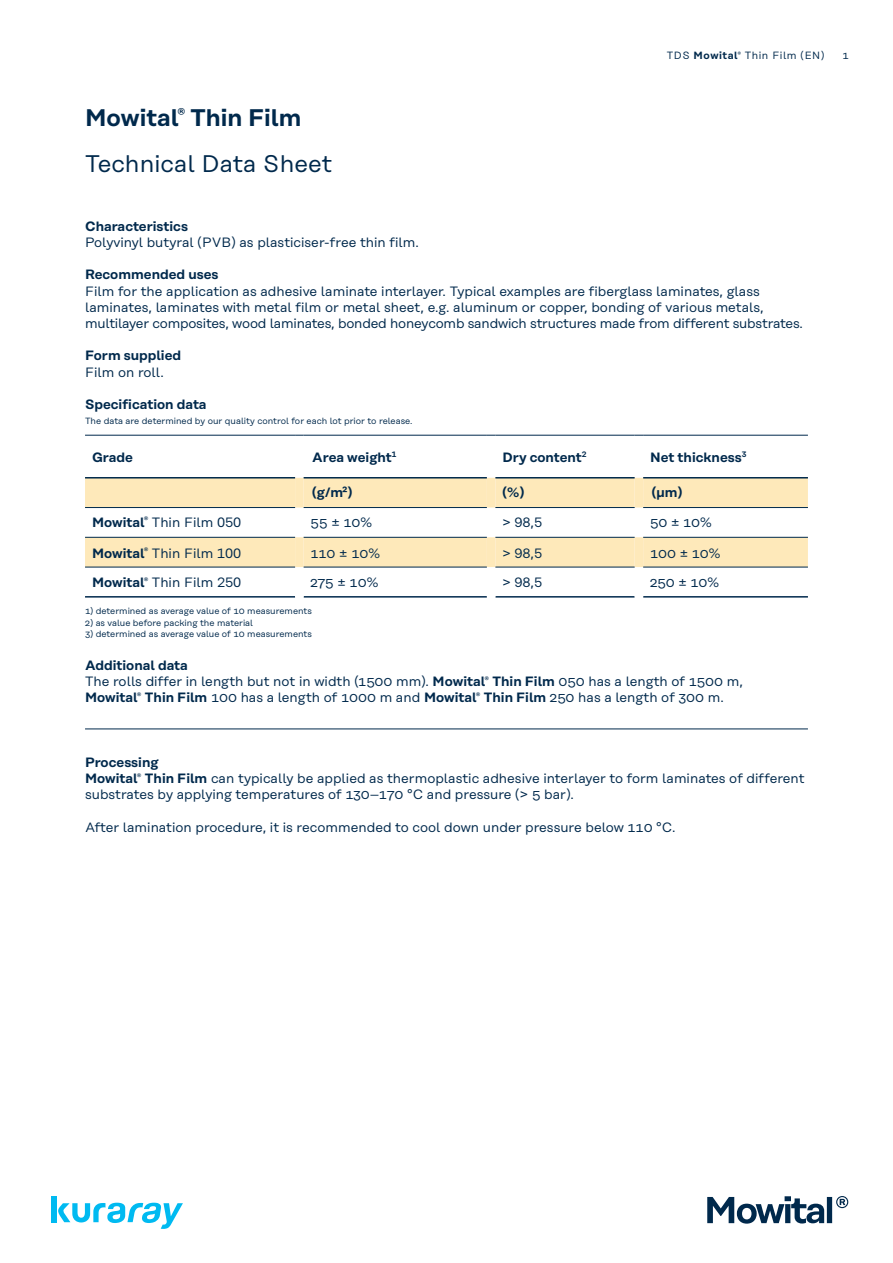
<style>
.page{position:relative;width:893px;height:1263px;background:#fff}
.page>*{position:absolute;margin:0;border:0;box-sizing:border-box;transform-origin:0 0}
.t1{font:24px/46.8px "Rational Text";color:#00294c}
.t2{font:13.5px/16.2px "Rational Text";color:#00294c}
.t3{font:600 13.5px "Rational Text";color:#00294c}
.t4{font:10.5px "Rational Text";letter-spacing:.05em;color:#00294c}
.t5{font:9px "Rational Text";color:#00294c}
.s1{font-weight:600}
</style>
<div class="page">
<div style="left:51px;top:1196px;width:5px;height:26px;background:#00baf1"></div>
<svg style="left:58px;top:1203px;width:125px;height:26px"></svg>
<svg style="left:707px;top:1196px;width:141px;height:27px"></svg>
<svg style="left:85px;top:478px;width:723px;height:89px;fill:#fee9ba"></svg>
<svg style="left:295px;top:478px;width:348px;height:89px"></svg>
<hr style="left:85px;top:537px;width:210px;height:1px;background:#00294c">
<hr style="left:304px;top:537px;width:183px;height:1px;background:#00294c">
<hr style="left:495px;top:537px;width:140px;height:1px;background:#00294c">
<hr style="left:643px;top:537px;width:165px;height:1px;background:#00294c">
<hr style="left:85px;top:567px;width:210px;height:1px;background:#00294c">
<hr style="left:304px;top:567px;width:183px;height:1px;background:#00294c">
<hr style="left:495px;top:567px;width:140px;height:1px;background:#00294c">
<hr style="left:643px;top:567px;width:165px;height:1px;background:#00294c">
<hr style="left:85px;top:596px;width:210px;height:2px;background:#00294c">
<hr style="left:304px;top:596px;width:183px;height:2px;background:#00294c">
<hr style="left:495px;top:596px;width:140px;height:2px;background:#00294c">
<hr style="left:643px;top:596px;width:165px;height:2px;background:#00294c">
<hr style="left:85px;top:435px;width:210px;height:1px;background:#00294c">
<hr style="left:304px;top:435px;width:183px;height:1px;background:#00294c">
<hr style="left:495px;top:435px;width:140px;height:1px;background:#00294c">
<hr style="left:643px;top:435px;width:165px;height:1px;background:#00294c">
<hr style="left:85px;top:477px;width:210px;height:1px;background:#00294c">
<hr style="left:85px;top:507px;width:210px;height:1px;background:#00294c">
<hr style="left:304px;top:477px;width:183px;height:1px;background:#00294c">
<hr style="left:304px;top:507px;width:183px;height:1px;background:#00294c">
<hr style="left:495px;top:477px;width:140px;height:1px;background:#00294c">
<hr style="left:495px;top:507px;width:140px;height:1px;background:#00294c">
<hr style="left:643px;top:477px;width:165px;height:1px;background:#00294c">
<hr style="left:643px;top:507px;width:165px;height:1px;background:#00294c">
<hr style="left:85px;top:728px;width:723px;height:1px;background:#00294c">
<h1 class="t1" style="left:85px;top:94px;width:249px"><span class="s1">Mowital</span><sup>®</sup> <span class="s1">Thin Film<br></span>Technical Data Sheet</h1>
<p class="t4" style="left:667px;top:50px;width:159px">TDS <span class="s1">Mowital</span><sup>®</sup> Thin Film (EN)</p>
<p class="t4" style="left:842px;top:50px;width:8px">1</p>
<p class="t3" style="left:85px;top:218px;width:104px">Characteristics</p>
<p class="t2" style="left:85px;top:234px;width:335px">Polyvinyl butyral (PVB) as plasticiser-free thin film.</p>
<p class="t3" style="left:85px;top:267px;width:135px">Recommended uses</p>
<p class="t2" style="left:85px;top:283px;width:719px">Film for the application as adhesive laminate interlayer. Typical examples are fiberglass laminates, glass laminates, laminates with metal film or metal sheet, e.g. aluminum or copper, bonding of various metals, multilayer composites, wood laminates, bonded honeycomb sandwich structures made from different substrates.</p>
<p class="t3" style="left:85px;top:348px;width:98px">Form supplied</p>
<p class="t2" style="left:85px;top:364px;width:80px">Film on roll.</p>
<p class="t3" style="left:85px;top:396px;width:123px">Specification data</p>
<p class="t5" style="left:85px;top:416px;width:329px">The data are determined by our quality control for each lot prior to release.</p>
<p class="t3" style="left:92px;top:449px;width:42px">Grade</p>
<p class="t3" style="left:312px;top:449px;width:86px">Area weight<sup>1</sup></p>
<p class="t3" style="left:502px;top:449px;width:86px">Dry content<sup>2</sup></p>
<p class="t3" style="left:650px;top:449px;width:98px">Net thickness<sup>3</sup></p>
<p class="t3" style="left:312px;top:484px;width:42px">(g/m²)</p>
<p class="t3" style="left:502px;top:484px;width:23px">(%)</p>
<p class="t3" style="left:652px;top:484px;width:32px">(µm)</p>
<p class="t2" style="left:92px;top:514px;width:151px"><span class="s1">Mowital</span><sup>®</sup> Thin Film 050</p>
<p class="t2" style="left:311px;top:514px;width:63px">55 ± 10%</p>
<p class="t2" style="left:502px;top:514px;width:41px">&gt; 98,5</p>
<p class="t2" style="left:650px;top:514px;width:63px">50 ± 10%</p>
<p class="t2" style="left:92px;top:545px;width:151px"><span class="s1">Mowital</span><sup>®</sup> Thin Film 100</p>
<p class="t2" style="left:311px;top:545px;width:71px">110 ± 10%</p>
<p class="t2" style="left:502px;top:545px;width:41px">&gt; 98,5</p>
<p class="t2" style="left:650px;top:545px;width:72px">100 ± 10%</p>
<p class="t2" style="left:92px;top:574px;width:151px"><span class="s1">Mowital</span><sup>®</sup> Thin Film 250</p>
<p class="t2" style="left:311px;top:574px;width:69px">275 ± 10%</p>
<p class="t2" style="left:502px;top:574px;width:41px">&gt; 98,5</p>
<p class="t2" style="left:650px;top:574px;width:70px">250 ± 10%</p>
<p class="t5" style="left:85px;top:606px;width:228px">1) determined as average value of 10 measurements</p>
<p class="t5" style="left:85px;top:617px;width:170px">2) as value before packing the material</p>
<p class="t5" style="left:85px;top:629px;width:228px">3) determined as average value of 10 measurements</p>
<p class="t2" style="left:85px;top:657px;width:659px"><span class="s1">Additional data<br></span>The rolls differ in length but not in width (1500 mm). <span class="s1">Mowital</span><sup>®</sup> <span class="s1">Thin Film</span> 050 has a length of 1500 m,<br><span class="s1">Mowital</span><sup>®</sup> <span class="s1">Thin Film</span> 100 has a length of 1000 m and <span class="s1">Mowital</span><sup>®</sup> <span class="s1">Thin Film</span> 250 has a length of 300 m.</p>
<p class="t2" style="left:85px;top:754px;width:721px"><span class="s1">Processing<br>Mowital</span><sup>®</sup> <span class="s1">Thin Film</span> can typically be applied as thermoplastic adhesive interlayer to form laminates of different substrates by applying temperatures of 130–170 °C and pressure (&gt; 5 bar).</p>
<p class="t2" style="left:85px;top:819px;width:592px">After lamination procedure, it is recommended to cool down under pressure below 110 °C.</p>
</div>
